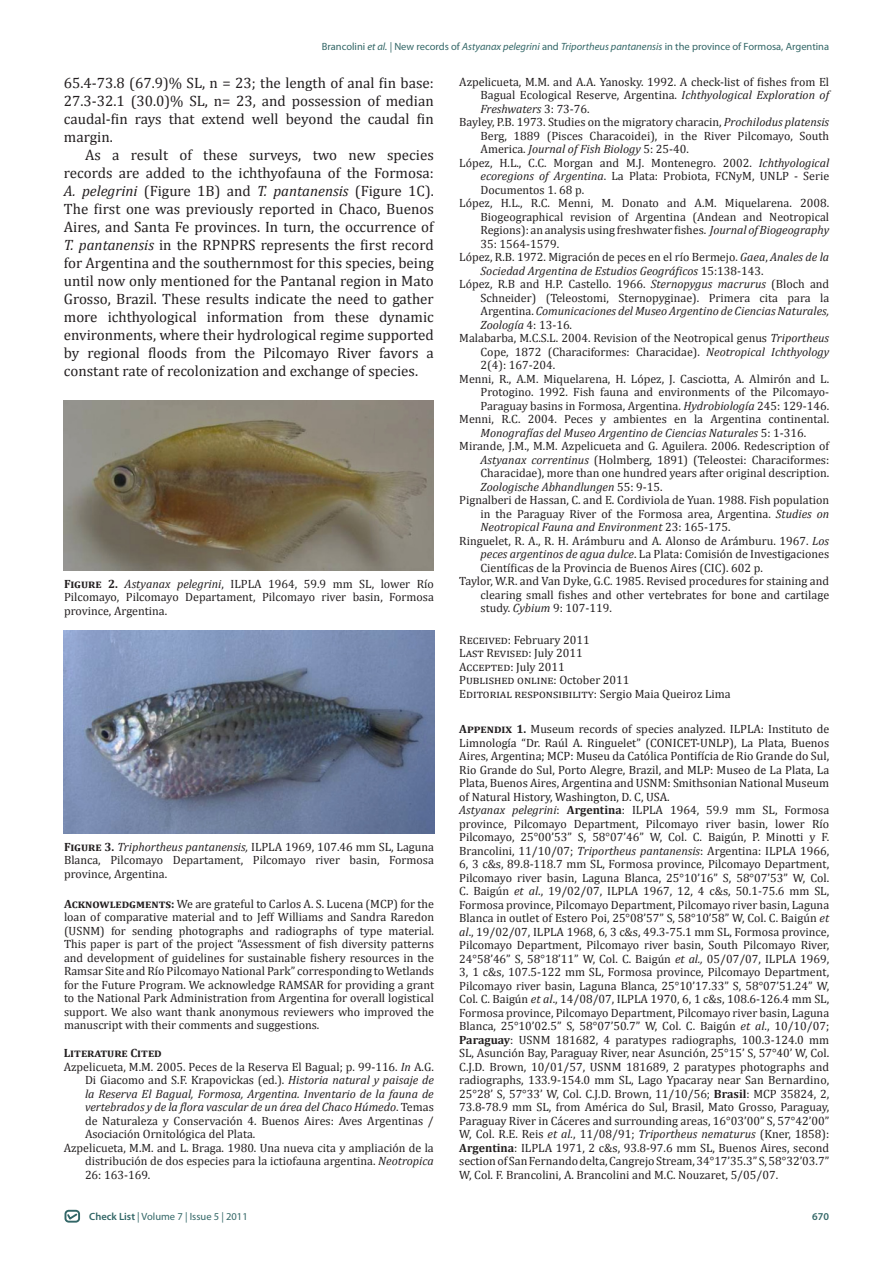
<style>
.page{position:relative;width:893px;height:1263px;background:#fff}
.page>*{position:absolute;margin:0;border:0;box-sizing:border-box;transform-origin:0 0}
.t1{font:15px/18px "Cambria";color:#231f20;text-align:justify}
.t2{font:12px/13.5px "Cambria";color:#231f20;text-align:justify}
.t3{font:12px/13.5px "Cambria";color:#211d1e;text-align:justify}
.t4{font:700 12px "Cambria";color:#231f20}
.t5{font:10.5px "Myriad Pro";color:#336767}
.t6{font:600 10.5px "Myriad Pro";color:#336767}
.s1{font-style:italic}
.s2{font-weight:700}
.s3{font-weight:600}
</style>
<div class="page">
<div style="left:65px;top:1210px;width:15px;height:12px;border:2px solid #326667;border-radius:3px"></div>
<svg style="left:66px;top:1212px;width:13px;height:9px"></svg>
<img style="left:64px;top:400px;width:370px;height:171px">
<img style="left:64px;top:630px;width:370px;height:204px">
<p class="t5" style="left:322px;top:40px;width:509px">Brancolini <span class="s1">et al.</span> | New records of <span class="s1">Astyanax pelegrini</span> and <span class="s1">Triportheus pantanensis</span> in the province of Formosa, Argentina</p>
<p class="t1" style="left:64px;top:74px;width:371px">65.4-73.8 (67.9)% SL, n = 23; the length of anal fin base:<br>27.3-32.1 (30.0)% SL, n= 23, and possession of median caudal-fin rays that extend well beyond the caudal fin margin.</p>
<p class="t1" style="left:64px;top:146px;width:371px;text-indent:21px">As a result of these surveys, two new species records are added to the ichthyofauna of the Formosa:<br><span class="s1">A. pelegrini</span> (Figure 1B) and <span class="s1">T. pantanensis</span> (Figure 1C).<br>The first one was previously reported in Chaco, Buenos Aires, and Santa Fe provinces. In turn, the occurrence of <span class="s1">T. pantanensis</span> in the RPNPRS represents the first record for Argentina and the southernmost for this species, being until now only mentioned for the Pantanal region in Mato Grosso, Brazil. These results indicate the need to gather more ichthyological information from these dynamic environments, where their hydrological regime supported by regional floods from the Pilcomayo River favors a constant rate of recolonization and exchange of species.</p>
<p class="t2" style="left:64px;top:577px;width:371px"><span class="s2">Figure 2.</span> <span class="s1">Astyanax pelegrini</span>, ILPLA 1964, 59.9 mm SL, lower Río Pilcomayo, Pilcomayo Departament, Pilcomayo river basin, Formosa province, Argentina.</p>
<p class="t2" style="left:64px;top:840px;width:371px"><span class="s2">Figure 3.</span> <span class="s1">Triphortheus pantanensis,</span> ILPLA 1969, 107.46 mm SL, Laguna Blanca, Pilcomayo Departament, Pilcomayo river basin, Formosa province, Argentina.</p>
<p class="t2" style="left:64px;top:897px;width:372px"><span class="s2">Acknowledgments:</span> We are grateful to Carlos A. S. Lucena (MCP) for the loan of comparative material and to Jeff Williams and Sandra Raredon (USNM) for sending photographs and radiographs of type material.<br>This paper is part of the project “Assessment of fish diversity patterns and development of guidelines for sustainable fishery resources in the Ramsar Site and Río Pilcomayo National Park” corresponding to Wetlands for the Future Program. We acknowledge RAMSAR for providing a grant to the National Park Administration from Argentina for overall logistical support. We also want thank anonymous reviewers who improved the manuscript with their comments and suggestions.</p>
<p class="t4" style="left:64px;top:1046px;width:100px">Literature Cited</p>
<p class="t2" style="left:85px;top:1060px;width:350px;text-indent:-21px">Azpelicueta, M.M. 2005. Peces de la Reserva El Bagual; p. 99-116. <span class="s1">In</span> A.G.<br>Di Giacomo and S.F. Krapovickas (ed.). <span class="s1">Historia natural y paisaje de la Reserva El Bagual, Formosa, Argentina. Inventario de la fauna de vertebrados y de la flora vascular de un área del Chaco Húmedo</span>. Temas de Naturaleza y Conservación 4. Buenos Aires: Aves Argentinas / Asociación Ornitológica del Plata.</p>
<p class="t2" style="left:85px;top:1141px;width:350px;text-indent:-21px">Azpelicueta, M.M. and L. Braga. 1980. Una nueva cita y ampliación de la distribución de dos especies para la ictiofauna argentina. <span class="s1">Neotropica </span>26: 163-169.</p>
<p class="t5" style="left:89px;top:1210px;width:160px"><span class="s3">Check List</span> | Volume 7 | Issue 5 | 2011</p>
<p class="t2" style="left:481px;top:75px;width:350px;text-indent:-21px">Azpelicueta, M.M. and A.A. Yanosky. 1992. A check-list of fishes from El Bagual Ecological Reserve, Argentina. <span class="s1">Ichthyological Exploration of Freshwaters</span> 3: 73-76.</p>
<p class="t2" style="left:481px;top:115px;width:350px;text-indent:-21px">Bayley, P.B. 1973. Studies on the migratory characin, <span class="s1">Prochilodus platensis </span>Berg, 1889 (Pisces Characoidei), in the River Pilcomayo, South America. <span class="s1">Journal of Fish Biology</span> 5: 25-40.</p>
<p class="t2" style="left:481px;top:156px;width:350px;text-indent:-21px">López, H.L., C.C. Morgan and M.J. Montenegro. 2002. <span class="s1">Ichthyological ecoregions of Argentina</span>. La Plata: Probiota, FCNyM, UNLP - Serie Documentos 1. 68 p.</p>
<p class="t2" style="left:481px;top:196px;width:350px;text-indent:-21px">López, H.L., R.C. Menni, M. Donato and A.M. Miquelarena. 2008.<br>Biogeographical revision of Argentina (Andean and Neotropical Regions): an analysis using freshwater fishes. <span class="s1">Journal of Biogeography </span>35: 1564-1579.</p>
<p class="t2" style="left:481px;top:250px;width:350px;text-indent:-21px">López, R.B. 1972. Migración de peces en el río Bermejo. <span class="s1">Gaea</span>, <span class="s1">Anales de la<br>Sociedad Argentina de Estudios Geográficos</span> 15:138-143.</p>
<p class="t2" style="left:481px;top:277px;width:350px;text-indent:-21px">López, R.B and H.P. Castello. 1966. <span class="s1">Sternopygus macrurus</span> (Bloch and Schneider) (Teleostomi, Sternopyginae). Primera cita para la Argentina. <span class="s1">Comunicaciones del Museo Argentino de Ciencias Naturales, Zoología</span> 4: 13-16.</p>
<p class="t2" style="left:481px;top:331px;width:350px;text-indent:-21px">Malabarba, M.C.S.L. 2004. Revision of the Neotropical genus <span class="s1">Triportheus </span>Cope, 1872 (Characiformes: Characidae). <span class="s1">Neotropical Ichthyology </span>2(4): 167-204.</p>
<p class="t2" style="left:481px;top:372px;width:350px;text-indent:-21px">Menni, R., A.M. Miquelarena, H. López, J. Casciotta, A. Almirón and L.<br>Protogino. 1992. Fish fauna and environments of the Pilcomayo-Paraguay basins in Formosa, Argentina. <span class="s1">Hydrobiología</span> 245: 129-146.</p>
<p class="t2" style="left:459px;top:412px;width:371px;text-align:center">Menni, R.C. 2004. Peces y ambientes en la Argentina continental.<br><span class="s1">Monografías del Museo Argentino de Ciencias Naturales</span> 5: 1-316.</p>
<p class="t2" style="left:481px;top:439px;width:350px;text-indent:-21px">Mirande, J.M., M.M. Azpelicueta and G. Aguilera. 2006. Redescription of <span class="s1">Astyanax correntinus</span> (Holmberg, 1891) (Teleostei: Characiformes:<br>Characidae), more than one hundred years after original description.<br><span class="s1">Zoologische Abhandlungen</span> 55: 9-15.</p>
<p class="t2" style="left:481px;top:493px;width:350px;text-indent:-21px">Pignalberi de Hassan, C. and E. Cordiviola de Yuan. 1988. Fish population in the Paraguay River of the Formosa area, Argentina. <span class="s1">Studies on Neotropical Fauna and Environment</span> 23: 165-175.</p>
<p class="t2" style="left:481px;top:534px;width:350px;text-indent:-21px">Ringuelet, R. A., R. H. Arámburu and A. Alonso de Arámburu. 1967. <span class="s1">Los peces argentinos de agua dulce</span>. La Plata: Comisión de Investigaciones Científicas de la Provincia de Buenos Aires (CIC). 602 p.</p>
<p class="t2" style="left:481px;top:574px;width:350px;text-indent:-21px">Taylor, W.R. and Van Dyke, G.C. 1985. Revised procedures for staining and clearing small fishes and other vertebrates for bone and cartilage study. <span class="s1">Cybium</span> 9: 107-119.</p>
<p class="t2" style="left:459px;top:633px;width:132px">Received: February 2011</p>
<p class="t2" style="left:459px;top:646px;width:125px">Last Revised: July 2011</p>
<p class="t2" style="left:459px;top:660px;width:107px">Accepted: July 2011</p>
<p class="t2" style="left:459px;top:673px;width:172px">Published online: October 2011</p>
<p class="t2" style="left:459px;top:687px;width:273px">Editorial responsibility: Sergio Maia Queiroz Lima</p>
<p class="t3" style="left:459px;top:722px;width:371px"><span class="s2">Appendix 1.</span> Museum records of species analyzed. ILPLA: Instituto de Limnología “Dr. Raúl A. Ringuelet” (CONICET-UNLP), La Plata, Buenos Aires, Argentina; MCP: Museu da Católica Pontifícia de Rio Grande do Sul, Rio Grande do Sul, Porto Alegre, Brazil, and MLP: Museo de La Plata, La Plata, Buenos Aires, Argentina and USNM: Smithsonian National Museum of Natural History, Washington, D. C, USA.</p>
<p class="t2" style="left:459px;top:803px;width:371px"><span class="s1">Astyanax pelegrini</span>: <span class="s2">Argentina</span>: ILPLA 1964, 59.9 mm SL, Formosa province, Pilcomayo Department, Pilcomayo river basin, lower Río Pilcomayo, 25°00’53” S, 58°07’46” W, Col. C. Baigún, P. Minotti y F.<br>Brancolini, 11/10/07; <span class="s1">Triportheus pantanensis</span>: Argentina: ILPLA 1966, 6, 3 c&amp;s, 89.8-118.7 mm SL, Formosa province, Pilcomayo Department, Pilcomayo river basin, Laguna Blanca, 25°10’16” S, 58°07’53” W, Col.<br>C. Baigún <span class="s1">et al</span>., 19/02/07, ILPLA 1967, 12, 4 c&amp;s, 50.1-75.6 mm SL, Formosa province, Pilcomayo Department, Pilcomayo river basin, Laguna Blanca in outlet of Estero Poi, 25°08’57” S, 58°10’58” W, Col. C. Baigún <span class="s1">et al</span>., 19/02/07, ILPLA 1968, 6, 3 c&amp;s, 49.3-75.1 mm SL, Formosa province, Pilcomayo Department, Pilcomayo river basin, South Pilcomayo River, 24°58’46” S, 58°18’11” W, Col. C. Baigún <span class="s1">et al.,</span> 05/07/07, ILPLA 1969, 3, 1 c&amp;s, 107.5-122 mm SL, Formosa province, Pilcomayo Department, Pilcomayo river basin, Laguna Blanca, 25°10’17.33” S, 58°07’51.24” W, Col. C. Baigún <span class="s1">et al</span>., 14/08/07, ILPLA 1970, 6, 1 c&amp;s, 108.6-126.4 mm SL, Formosa province, Pilcomayo Department, Pilcomayo river basin, Laguna Blanca, 25°10’02.5” S, 58°07’50.7” W, Col. C. Baigún <span class="s1">et al</span>., 10/10/07; <span class="s2">Paraguay</span>: USNM 181682, 4 paratypes radiographs, 100.3-124.0 mm SL, Asunción Bay, Paraguay River, near Asunción, 25°15’ S, 57°40’ W, Col.<br>C.J.D. Brown, 10/01/57, USNM 181689, 2 paratypes photographs and radiographs, 133.9-154.0 mm SL, Lago Ypacaray near San Bernardino, 25°28’ S, 57°33’ W, Col. C.J.D. Brown, 11/10/56; <span class="s2">Brasil</span>: MCP 35824, 2, 73.8-78.9 mm SL, from América do Sul, Brasil, Mato Grosso, Paraguay, Paraguay River in Cáceres and surrounding areas, 16°03’00” S, 57°42’00” W, Col. R.E. Reis <span class="s1">et al.</span>, 11/08/91; <span class="s1">Triportheus nematurus</span> (Kner, 1858):<br><span class="s2">Argentina</span>: ILPLA 1971, 2 c&amp;s, 93.8-97.6 mm SL, Buenos Aires, second section of San Fernando delta, Cangrejo Stream, 34°17’35.3” S, 58°32’03.7” W, Col. F. Brancolini, A. Brancolini and M.C. Nouzaret, 5/05/07.</p>
<p class="t6" style="left:812px;top:1209px;width:18px">670</p>
</div>
